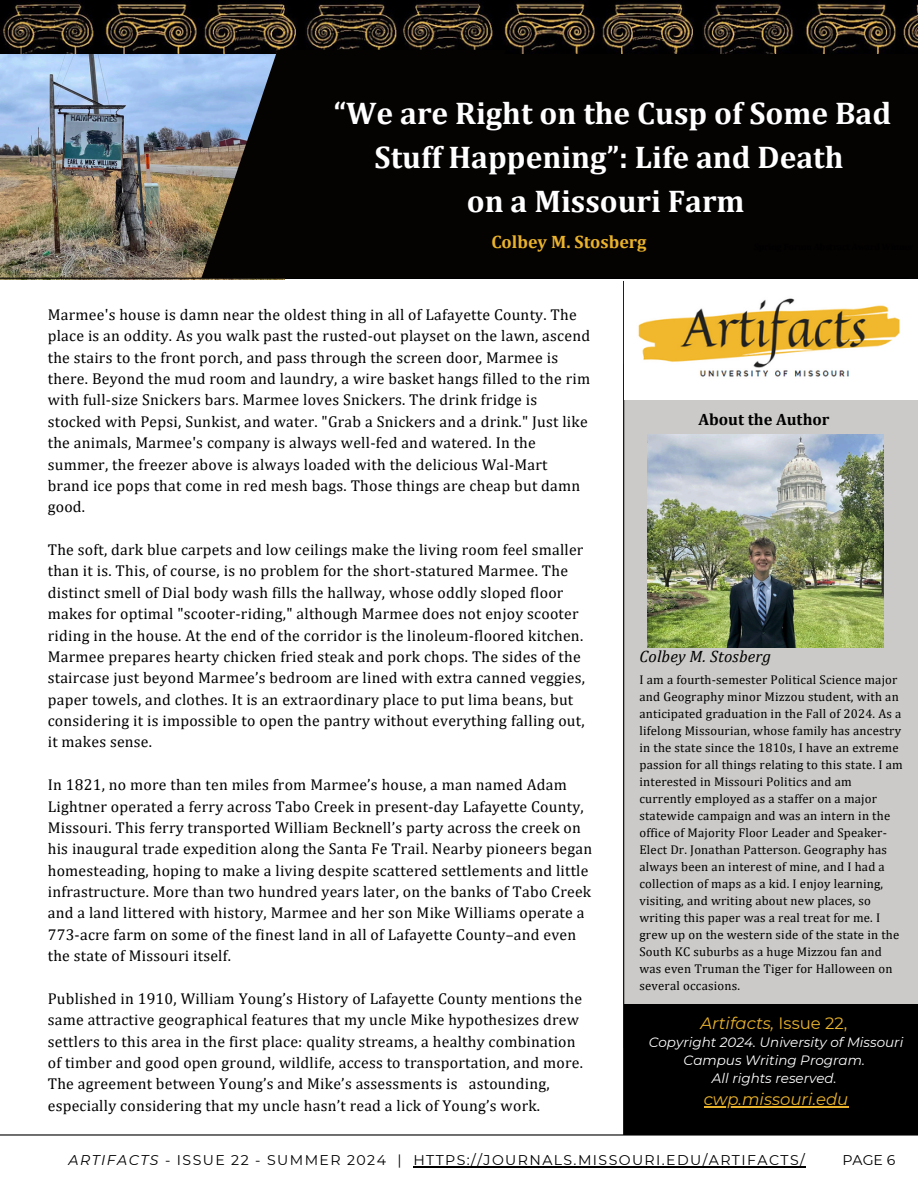
<style>
.page{position:relative;width:918px;height:1188px;background:#fff}
.page>*{position:absolute;margin:0;border:0;box-sizing:border-box;transform-origin:0 0}
.t1{font:700 31.5px/43.8px "Cambria";color:#fff;text-align:center}
.t2{font:700 18px "Cambria";color:#eab32b}
.t3{font:italic 16.5px "Montserrat";color:#eab32b}
.t4{font:italic 16.5px "Cambria";letter-spacing:.01em;color:#000}
.t5{font:700 16.5px "Cambria";color:#000}
.t6{font:15.75px/21.3px "Cambria";letter-spacing:.015em;color:#000}
.t7{font:14.1px "Montserrat";letter-spacing:.1em;color:#000}
.t8{font:italic 13.5px/18px "Montserrat";color:#fff;text-align:center}
.t9{font:12.75px/17px "Cambria";letter-spacing:.015em;color:#000}
.s1{font-style:normal}
.s2{font-style:italic}
</style>
<div class="page">
<div style="left:624px;top:364px;width:294px;height:684px;background:#cbcac8"></div>
<div style="left:625px;top:1004px;width:293px;height:131px;background:#000"></div>
<hr style="left:0;top:1134px;width:918px;height:2px;background:#000">
<hr style="left:413px;top:1166px;width:393px;height:1px;background:#000">
<img style="left:648px;top:435px;width:235px;height:212px">
<div style="left:0;top:50px;width:918px;height:229px;background:#050202"></div>
<img style="left:0;top:54px;width:201px;height:224px">
<hr style="left:623px;top:281px;width:1px;height:854px;background:#000">
<hr style="left:0;top:278px;width:909px;height:1px;background:#000">
<img style="left:0;top:0;width:400px;height:54px">
<img style="left:400px;top:0;width:518px;height:54px">
<img style="left:625px;top:298px;width:292px;height:101px">
<svg style="left:201px;top:50px;width:305px;height:228px"></svg>
<hr style="left:704px;top:1106px;width:144px;height:1px;background:#eab32b">
<h2 class="t1" style="left:334px;top:91px;width:559px">“We are Right on the Cusp of Some Bad<br>Stuff Happening”: Life and Death<br>on a Missouri Farm</h2>
<p class="t2" style="left:491px;top:230px;width:157px">Colbey M. Stosberg</p>
<p class="t6" style="left:48px;top:304px;width:544px">Marmee's house is damn near the oldest thing in all of Lafayette County. The place is an oddity. As you walk past the rusted-out playset on the lawn, ascend the stairs to the front porch, and pass through the screen door, Marmee is there. Beyond the mud room and laundry, a wire basket hangs filled to the rim with full-size Snickers bars. Marmee loves Snickers. The drink fridge is stocked with Pepsi, Sunkist, and water. "Grab a Snickers and a drink." Just like the animals, Marmee's company is always well-fed and watered. In the summer, the freezer above is always loaded with the delicious Wal-Mart brand ice pops that come in red mesh bags. Those things are cheap but damn good.</p>
<h1 class="t6" style="left:48px;top:539px;width:539px">The soft, dark blue carpets and low ceilings make the living room feel smaller than it is. This, of course, is no problem for the short-statured Marmee. The distinct smell of Dial body wash fills the hallway, whose oddly sloped floor makes for optimal "scooter-riding," although Marmee does not enjoy scooter riding in the house. At the end of the corridor is the linoleum-floored kitchen.<br>Marmee prepares hearty chicken fried steak and pork chops. The sides of the staircase just beyond Marmee’s bedroom are lined with extra canned veggies, paper towels, and clothes. It is an extraordinary place to put lima beans, but considering it is impossible to open the pantry without everything falling out, it makes sense.</h1>
<h2 class="t6" style="left:48px;top:774px;width:546px">In 1821, no more than ten miles from Marmee’s house, a man named Adam Lightner operated a ferry across Tabo Creek in present-day Lafayette County, Missouri. This ferry transported William Becknell’s party across the creek on his inaugural trade expedition along the Santa Fe Trail. Nearby pioneers began homesteading, hoping to make a living despite scattered settlements and little infrastructure. More than two hundred years later, on the banks of Tabo Creek and a land littered with history, Marmee and her son Mike Williams operate a 773-acre farm on some of the finest land in all of Lafayette County–and even the state of Missouri itself.</h2>
<p class="t6" style="left:48px;top:988px;width:537px">Published in 1910, William Young’s History of Lafayette County mentions the same attractive geographical features that my uncle Mike hypothesizes drew settlers to this area in the first place: quality streams, a healthy combination of timber and good open ground, wildlife, access to transportation, and more.<br>The agreement between Young’s and Mike’s assessments is astounding, especially considering that my uncle hasn’t read a lick of Young’s work.</p>
<p class="t5" style="left:698px;top:409px;width:133px">About the Author</p>
<h6 class="t4" style="left:639px;top:646px;width:133px">Colbey M. Stosberg</h6>
<p class="t9" style="left:639px;top:671px;width:265px">I am a fourth-semester Political Science major and Geography minor Mizzou student, with an anticipated graduation in the Fall of 2024. As a lifelong Missourian, whose family has ancestry in the state since the 1810s, I have an extreme passion for all things relating to this state. I am interested in Missouri Politics and am currently employed as a staffer on a major statewide campaign and was an intern in the office of Majority Floor Leader and Speaker-Elect Dr. Jonathan Patterson. Geography has always been an interest of mine, and I had a collection of maps as a kid. I enjoy learning, visiting, and writing about new places, so writing this paper was a real treat for me. I grew up on the western side of the state in the South KC suburbs as a huge Mizzou fan and was even Truman the Tiger for Halloween on several occasions.</p>
<h5 class="t3" style="left:700px;top:1013px;width:148px">Artifacts, <span class="s1">Issue 22,</span></h5>
<h5 class="t8" style="left:649px;top:1033px;width:256px">Copyright 2024. University of Missouri<br>Campus Writing Program.<br>All rights reserved.</h5>
<h5 class="t3" style="left:704px;top:1089px;width:146px">cwp.missouri.edu</h5>
<p class="t7" style="left:69px;top:1151px;width:738px"><span class="s2">ARTIFACTS</span> - ISSUE 22 - SUMMER 2024 | HTTPS://JOURNALS.MISSOURI.EDU/ARTIFACTS/</p>
<p class="t7" style="left:843px;top:1151px;width:54px">PAGE 6</p>
</div>
